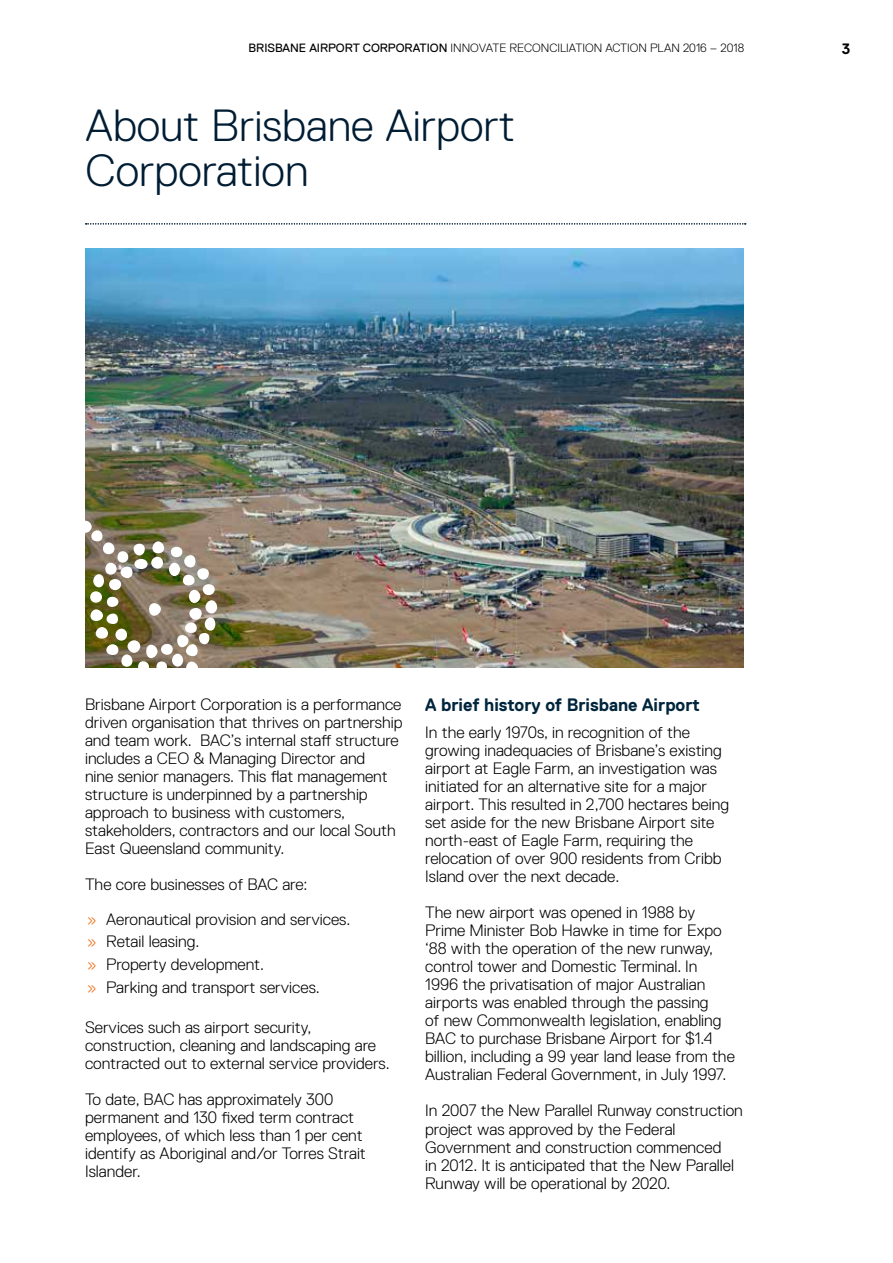
<style>
.page{position:relative;width:893px;height:1263px;background:#fff}
.page>*{position:absolute;margin:0;border:0;box-sizing:border-box;transform-origin:0 0}
.t1{font:300 45px/45px "Replica Pro";color:#001d34}
.t2{font:700 18px "Replica Pro";color:#00253c}
.t3{font:300 16.5px/18px "Replica Pro";color:#000}
.t4{font:700 15px "Replica Pro";color:#000}
.t5{font:300 12px "Replica Pro";color:#000}
.s1{font-weight:400}
.s2{color:#ee7623}
</style>
<div class="page">
<img style="left:85px;top:249px;width:658px;height:419px">
<svg style="left:86px;top:223px;width:660px;height:1px"></svg>
<div style="left:186px;top:661px;width:12px;height:12px;background:#fff;border-radius:5px"></div>
<div style="left:186px;top:644px;width:12px;height:12px;background:#fff;border-radius:5px"></div>
<div style="left:199px;top:633px;width:10px;height:11px;background:#fff;border-radius:50%"></div>
<div style="left:205px;top:617px;width:10px;height:14px;background:#fff;border-radius:50%"></div>
<div style="left:205px;top:600px;width:12px;height:13px;background:#fff;border-radius:50%"></div>
<div style="left:203px;top:584px;width:12px;height:11px;background:#fff;border-radius:50%"></div>
<div style="left:197px;top:568px;width:12px;height:12px;background:#fff;border-radius:50%"></div>
<svg style="left:184px;top:555px;width:11px;height:12px"></svg>
<div style="left:171px;top:547px;width:11px;height:10px;background:#fff;border-radius:50%"></div>
<div style="left:152px;top:541px;width:12px;height:12px;background:#fff;border-radius:5px"></div>
<div style="left:134px;top:544px;width:11px;height:11px;background:#fff;border-radius:50%"></div>
<div style="left:134px;top:559px;width:14px;height:10px;background:#fff;border-radius:50%"></div>
<div style="left:151px;top:557px;width:12px;height:12px;background:#fff;border-radius:50%"></div>
<div style="left:169px;top:563px;width:11px;height:13px;background:#fff;border-radius:50%"></div>
<div style="left:183px;top:575px;width:12px;height:10px;background:#fff;border-radius:50%"></div>
<div style="left:189px;top:590px;width:11px;height:13px;background:#fff;border-radius:50%"></div>
<div style="left:189px;top:608px;width:13px;height:12px;background:#fff;border-radius:50%"></div>
<div style="left:185px;top:623px;width:12px;height:10px;background:#fff;border-radius:50%"></div>
<div style="left:177px;top:635px;width:11px;height:12px;background:#fff;border-radius:5px"></div>
<div style="left:161px;top:644px;width:12px;height:11px;background:#fff;border-radius:50%"></div>
<svg style="left:146px;top:645px;width:12px;height:13px"></svg>
<div style="left:128px;top:640px;width:12px;height:13px;background:#fff;border-radius:50%"></div>
<svg style="left:149px;top:603px;width:12px;height:13px"></svg>
<div style="left:115px;top:629px;width:12px;height:12px;background:#fff;border-radius:50%"></div>
<div style="left:107px;top:613px;width:11px;height:11px;background:#fff;border-radius:5px"></div>
<div style="left:107px;top:597px;width:11px;height:10px;background:#fff;border-radius:50%"></div>
<div style="left:109px;top:579px;width:12px;height:11px;background:#fff;border-radius:50%"></div>
<div style="left:121px;top:566px;width:12px;height:12px;background:#fff;border-radius:6px"></div>
<div style="left:117px;top:551px;width:11px;height:12px;background:#fff;border-radius:50%"></div>
<div style="left:103px;top:542px;width:11px;height:12px;background:#fff;border-radius:50%"></div>
<div style="left:91px;top:530px;width:11px;height:11px;background:#fff;border-radius:50%"></div>
<div style="left:79px;top:521px;width:13px;height:12px;background:#fff;border-radius:50%"></div>
<div style="left:105px;top:563px;width:12px;height:12px;background:#fff;border-radius:50%"></div>
<div style="left:93px;top:574px;width:11px;height:13px;background:#fff;border-radius:50%"></div>
<div style="left:90px;top:591px;width:12px;height:12px;background:#fff;border-radius:50%"></div>
<div style="left:90px;top:609px;width:13px;height:12px;background:#fff;border-radius:50%"></div>
<div style="left:96px;top:627px;width:12px;height:12px;background:#fff;border-radius:50%"></div>
<div style="left:106px;top:644px;width:12px;height:11px;background:#fff;border-radius:50%"></div>
<div style="left:121px;top:654px;width:11px;height:13px;background:#fff;border-radius:50%"></div>
<div style="left:138px;top:661px;width:11px;height:12px;background:#fff;border-radius:50%"></div>
<div style="left:156px;top:661px;width:11px;height:11px;background:#fff;border-radius:50%"></div>
<div style="left:172px;top:654px;width:11px;height:13px;background:#fff;border-radius:50%"></div>
<p class="t5" style="left:249px;top:41px;width:497px"><span class="s1">BRISBANE AIRPORT CORPORATION</span> INNOVATE RECONCILIATION ACTION PLAN 2016 – 2018</p>
<p class="t4" style="left:842px;top:41px;width:10px">3</p>
<h1 class="t1" style="left:86px;top:104px;width:431px">About Brisbane Airport<br>Corporation</h1>
<p class="t3" style="left:85px;top:696px;width:319px">Brisbane Airport Corporation is a performance driven organisation that thrives on partnership and team work. BAC’s internal staff structure includes a CEO &amp; Managing Director and<br>nine senior managers. This flat management structure is underpinned by a partnership approach to business with customers, stakeholders, contractors and our local South East Queensland community.</p>
<p class="t3" style="left:85px;top:867px;width:267px;line-height:34.5px">The core businesses of BAC are:<br><span class="s2">»</span> Aeronautical provision and services.</p>
<p class="t3" style="left:87px;top:930px;width:235px;line-height:22.5px"><span class="s2">»</span> Retail leasing.<br><span class="s2">»</span> Property development.<br><span class="s2">»</span> Parking and transport services.</p>
<p class="t3" style="left:85px;top:1018px;width:306px">Services such as airport security, construction, cleaning and landscaping are contracted out to external service providers.</p>
<p class="t3" style="left:85px;top:1090px;width:282px">To date, BAC has approximately 300 permanent and 130 fixed term contract employees, of which less than 1 per cent identify as Aboriginal and/or Torres Strait Islander.</p>
<p class="t2" style="left:425px;top:695px;width:276px">A brief history of Brisbane Airport</p>
<p class="t3" style="left:425px;top:724px;width:305px">In the early 1970s, in recognition of the growing inadequacies of Brisbane’s existing airport at Eagle Farm, an investigation was initiated for an alternative site for a major airport. This resulted in 2,700 hectares being set aside for the new Brisbane Airport site north-east of Eagle Farm, requiring the relocation of over 900 residents from Cribb Island over the next decade.</p>
<p class="t3" style="left:425px;top:904px;width:311px">The new airport was opened in 1988 by Prime Minister Bob Hawke in time for Expo ‘88 with the operation of the new runway, control tower and Domestic Terminal. In<br>1996 the privatisation of major Australian airports was enabled through the passing<br>of new Commonwealth legislation, enabling BAC to purchase Brisbane Airport for $1.4 billion, including a 99 year land lease from the Australian Federal Government, in July 1997.</p>
<p class="t3" style="left:425px;top:1102px;width:319px">In 2007 the New Parallel Runway construction project was approved by the Federal Government and construction commenced<br>in 2012. It is anticipated that the New Parallel Runway will be operational by 2020.</p>
</div>
